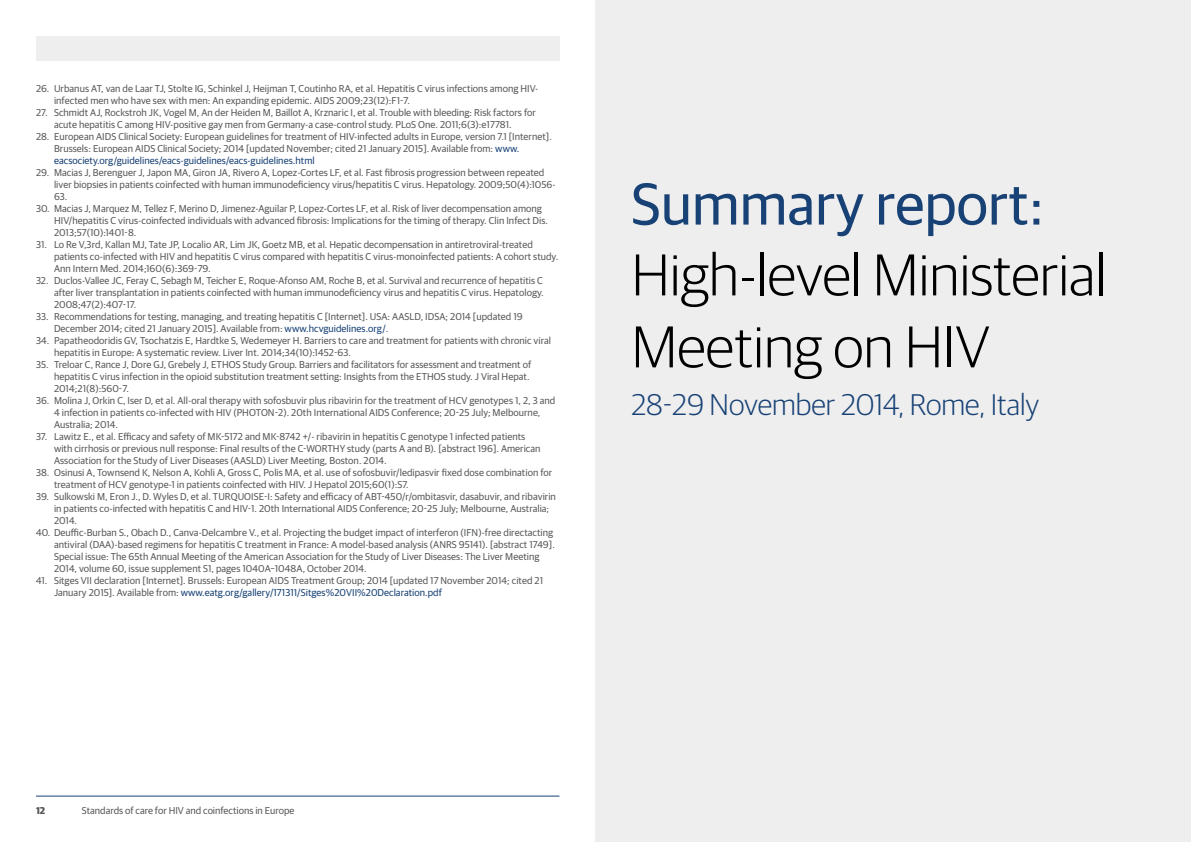
<style>
.page{position:relative;width:1191px;height:842px;background:#fff}
.page>*{position:absolute;margin:0;border:0;box-sizing:border-box;transform-origin:0 0}
.t1{font:300 59px/72px "Guardian Sans";color:#000}
.t2{font:59px "Guardian Sans";color:#184275}
.t3{font:300 30px "Guardian Sans";color:#184275}
.t4{font:10px/12px "Guardian Sans";letter-spacing:.005em;color:#58595b}
.t5{font:700 10px "Guardian Sans";color:#58595b}
.s1{color:#184275}
.s2{font-style:italic}
</style>
<div class="page">
<div style="left:36px;top:36px;width:523px;height:24px;background:#efeeef"></div>
<hr style="left:36px;top:796px;width:523px;height:1px;background:#184275">
<div style="left:595px;top:0;width:596px;height:842px;background:#efeeef"></div>
<p class="t4" style="left:54px;top:82px;width:486px;text-indent:-18px">26. Urbanus AT, van de Laar TJ, Stolte IG, Schinkel J, Heijman T, Coutinho RA, et al. Hepatitis C virus infections among HIV&shy;infected men who have sex with men: An expanding epidemic. AIDS 2009;23(12):F1-7.</p>
<p class="t4" style="left:54px;top:106px;width:483px;text-indent:-18px">27. Schmidt AJ, Rockstroh JK, Vogel M, An der Heiden M, Baillot A, Krznaric I, et al. Trouble with bleeding: Risk factors for acute hepatitis C among HIV-positive gay men from Germany-a case-control study. PLoS One. 2011;6(3):e17781.</p>
<p class="t4" style="left:54px;top:130px;width:499px;text-indent:-18px">28. European AIDS Clinical Society: European guidelines for treatment of HIV-infected adults in Europe, version 7.1 [Internet].<br>Brussels: European AIDS Clinical Society; 2014 [updated November; cited 21 January 2015]. Available from: <span class="s1">www. eacsociety.org/guidelines/eacs-guidelines/eacs-guidelines.html</span></p>
<p class="t4" style="left:54px;top:166px;width:503px;text-indent:-18px">29. Macias J, Berenguer J, Japon MA, Giron JA, Rivero A, Lopez-Cortes LF, et al. Fast fibrosis progression between repeated liver biopsies in patients coinfected with human immunodeficiency virus/hepatitis C virus. Hepatology. 2009;50(4):1056-<br>63.</p>
<p class="t4" style="left:54px;top:202px;width:495px;text-indent:-18px">30. Macias J, Marquez M, Tellez F, Merino D, Jimenez-Aguilar P, Lopez-Cortes LF, et al. Risk of liver decompensation among<br>HIV/hepatitis C virus-coinfected individuals with advanced fibrosis: Implications for the timing of therapy. Clin Infect Dis.<br>2013;57(10):1401-8.</p>
<p class="t4" style="left:54px;top:238px;width:505px;text-indent:-18px">31. Lo Re V,3rd, Kallan MJ, Tate JP, Localio AR, Lim JK, Goetz MB, et al. Hepatic decompensation in antiretroviral-treated patients co-infected with HIV and hepatitis C virus compared with hepatitis C virus-monoinfected patients: A cohort study.<br>Ann Intern Med. 2014;160(6):369-79.</p>
<p class="t4" style="left:54px;top:274px;width:491px;text-align:justify;text-indent:-18px">32. Duclos-Vallee JC, Feray C, Sebagh M, Teicher E, Roque-Afonso AM, Roche B, et al. Survival and recurrence of hepatitis C after liver transplantation in patients coinfected with human immunodeficiency virus and hepatitis C virus. Hepatology.<br>2008;47(2):407-17.</p>
<p class="t4" style="left:54px;top:310px;width:470px;text-indent:-18px">33. Recommendations for testing, managing, and treating hepatitis C [Internet]. USA: AASLD, IDSA; 2014 [updated 19<br>December 2014; cited 21 January 2015]. Available from: <span class="s1">www.hcvguidelines.org/</span>.</p>
<p class="t4" style="left:54px;top:334px;width:498px;text-indent:-18px">34. Papatheodoridis GV, Tsochatzis E, Hardtke S, Wedemeyer H. Barriers to care and treatment for patients with chronic viral hepatitis in Europe: A systematic review. Liver Int. 2014;34(10):1452-63.</p>
<p class="t4" style="left:54px;top:358px;width:478px;text-indent:-18px">35. Treloar C, Rance J, Dore GJ, Grebely J, ETHOS Study Group. Barriers and facilitators for assessment and treatment of hepatitis C virus infection in the opioid substitution treatment setting: Insights from the ETHOS study. J Viral Hepat.<br>2014;21(8):560-7.</p>
<p class="t4" style="left:54px;top:394px;width:503px;text-indent:-18px">36. Molina J, Orkin C, Iser D, et al. All-oral therapy with sofosbuvir plus ribavirin for the treatment of HCV genotypes 1, 2, 3 and<br>4 infection in patients co-infected with HIV (PHOTON-2). 20th International AIDS Conference; 20-25 July; Melbourne,<br>Australia; 2014.</p>
<p class="t4" style="left:54px;top:430px;width:488px;text-indent:-18px">37. Lawitz E., et al. Efficacy and safety of MK-5172 and MK-8742 +/- ribavirin in hepatitis C genotype 1 infected patients with cirrhosis or previous null response: Final results of the C-WORTHY study (parts A and B)<span class="s2">.</span> [abstract 196]. American<br>Association for the Study of Liver Diseases (AASLD) Liver Meeting, Boston. 2014.</p>
<p class="t4" style="left:54px;top:466px;width:500px;text-indent:-18px">38. Osinusi A, Townsend K, Nelson A, Kohli A, Gross C, Polis MA, et al. use of sofosbuvir/ledipasvir fixed dose combination for treatment of HCV genotype-1 in patients coinfected with HIV. J Hepatol 2015;60(1):S7.</p>
<p class="t4" style="left:54px;top:490px;width:503px;text-indent:-18px">39. Sulkowski M, Eron J., D. Wyles D, et al. TURQUOISE-I: Safety and efficacy of ABT-450/r/ombitasvir, dasabuvir, and ribavirin in patients co-infected with hepatitis C and HIV-1. 20th International AIDS Conference; 20-25 July; Melbourne, Australia;<br>2014.</p>
<p class="t4" style="left:54px;top:526px;width:502px;text-indent:-18px">40. Deuffic-Burban S., Obach D., Canva-Delcambre V., et al. Projecting the budget impact of interferon (IFN)-free directacting antiviral (DAA)-based regimens for hepatitis C treatment in France: A model-based analysis (ANRS 95141). [abstract 1749].<br>Special issue: The 65th Annual Meeting of the American Association for the Study of Liver Diseases: The Liver Meeting 2014, volume 60, issue supplement S1, pages 1040A–1048A, October 2014.</p>
<p class="t4" style="left:54px;top:574px;width:490px;text-indent:-18px">41. Sitges VII declaration [Internet]. Brussels: European AIDS Treatment Group; 2014 [updated 17 November 2014; cited 21<br>January 2015]. Available from: <span class="s1">www.eatg.org/gallery/171311/Sitges%20VII%20Declaration.pdf</span></p>
<h1 class="t2" style="left:631px;top:162px;width:414px">Summary report:</h1>
<h1 class="t1" style="left:631px;top:235px;width:476px">High-level Ministerial<br>Meeting on HIV</h1>
<h2 class="t3" style="left:631px;top:384px;width:409px">28-29 November 2014, Rome, Italy</h2>
<p class="t5" style="left:36px;top:803px;width:11px">12</p>
<p class="t4" style="left:82px;top:804px;width:214px">Standards of care for HIV and coinfections in Europe</p>
</div>
